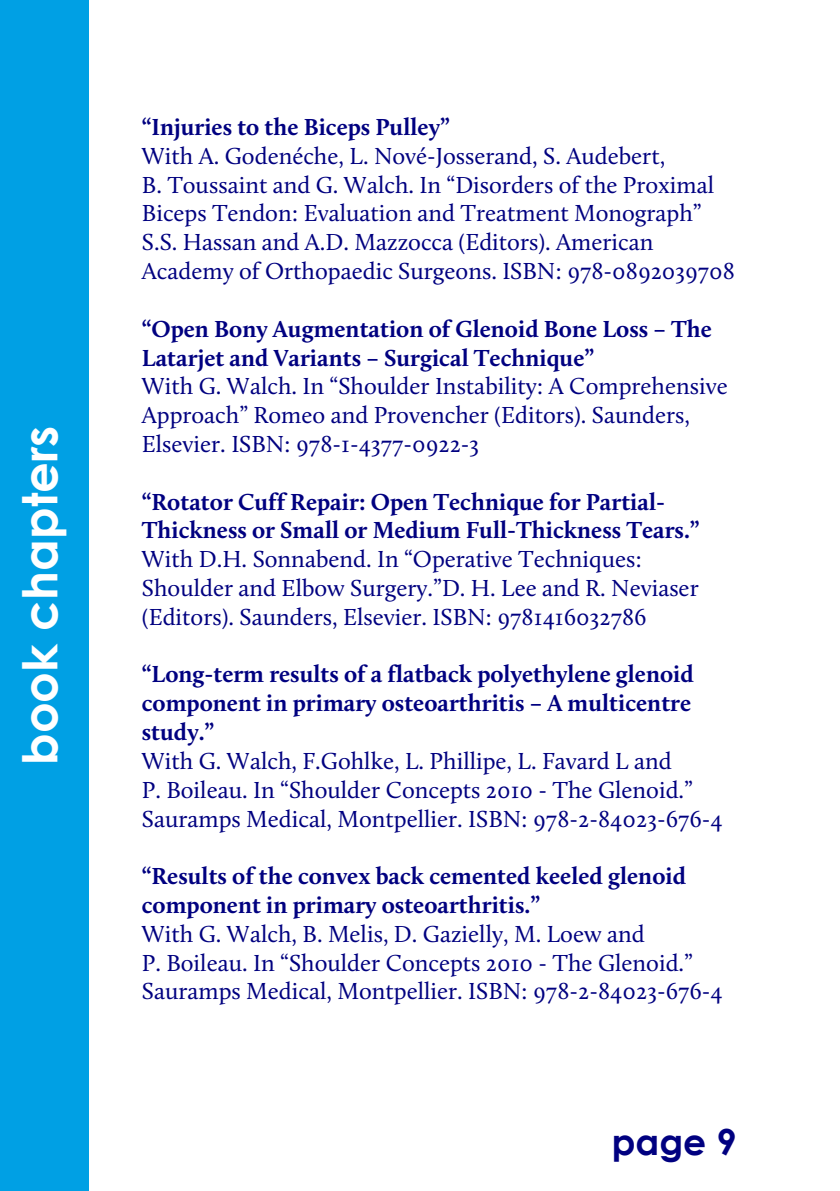
<style>
.page{position:relative;width:840px;height:1191px;background:#fff}
.page>*{position:absolute;margin:0;border:0;box-sizing:border-box;transform-origin:0 0}
.t1{font:700 48px "Century Gothic";color:#fff}
.t2{font:700 36px "Century Gothic";color:#000080}
.t3{font:24px/28.8px "Calluna";color:#000080}
.t4{font:700 24px/28.8px "Calluna";color:#000080}
</style>
<div class="page">
<div style="left:0;top:0;width:89px;height:1191px;background:#00a0e4"></div>
<h1 class="t1" style="left:21px;top:765px;width:341px;rotate:-90deg">book chapters</h1>
<p class="t4" style="left:142px;top:115px;width:309px">“Injuries to the Biceps Pulley”</p>
<p class="t3" style="left:142px;top:143px;width:594px">With A. Godenéche, L. Nové-Josserand, S. Audebert,<br>B. Toussaint and G. Walch. In “Disorders of the Proximal Biceps Tendon: Evaluation and Treatment Monograph” S.S. Hassan and A.D. Mazzocca (Editors). American Academy of Orthopaedic Surgeons. ISBN: 978-0892039708</p>
<p class="t4" style="left:142px;top:316px;width:571px">“Open Bony Augmentation of Glenoid Bone Loss – The<br>Latarjet and Variants – Surgical Technique”</p>
<p class="t3" style="left:142px;top:374px;width:587px">With G. Walch. In “Shoulder Instability: A Comprehensive<br>Approach” Romeo and Provencher (Editors). Saunders,<br>Elsevier. ISBN: 978-1-4377-0922-3</p>
<p class="t4" style="left:142px;top:489px;width:558px">“Rotator Cuff Repair: Open Technique for Partial-<br>Thickness or Small or Medium Full-Thickness Tears.”</p>
<p class="t3" style="left:142px;top:547px;width:558px">With D.H. Sonnabend. In “Operative Techniques:<br>Shoulder and Elbow Surgery.”D. H. Lee and R. Neviaser (Editors). Saunders, Elsevier. ISBN: 9781416032786</p>
<p class="t4" style="left:142px;top:662px;width:553px;text-align:justify">“Long-term results of a flatback polyethylene glenoid component in primary osteoarthritis – A multicentre study.”</p>
<p class="t3" style="left:142px;top:748px;width:582px">With G. Walch, F.Gohlke, L. Phillipe, L. Favard L and<br>P. Boileau. In “Shoulder Concepts 2010 - The Glenoid.”<br>Sauramps Medical, Montpellier. ISBN: 978-2-84023-676-4</p>
<p class="t4" style="left:142px;top:863px;width:545px">“Results of the convex back cemented keeled glenoid component in primary osteoarthritis.”</p>
<p class="t3" style="left:142px;top:921px;width:582px">With G. Walch, B. Melis, D. Gazielly, M. Loew and<br>P. Boileau. In “Shoulder Concepts 2010 - The Glenoid.”<br>Sauramps Medical, Montpellier. ISBN: 978-2-84023-676-4</p>
<h2 class="t2" style="left:611px;top:1128px;width:126px">page 9</h2>
</div>
